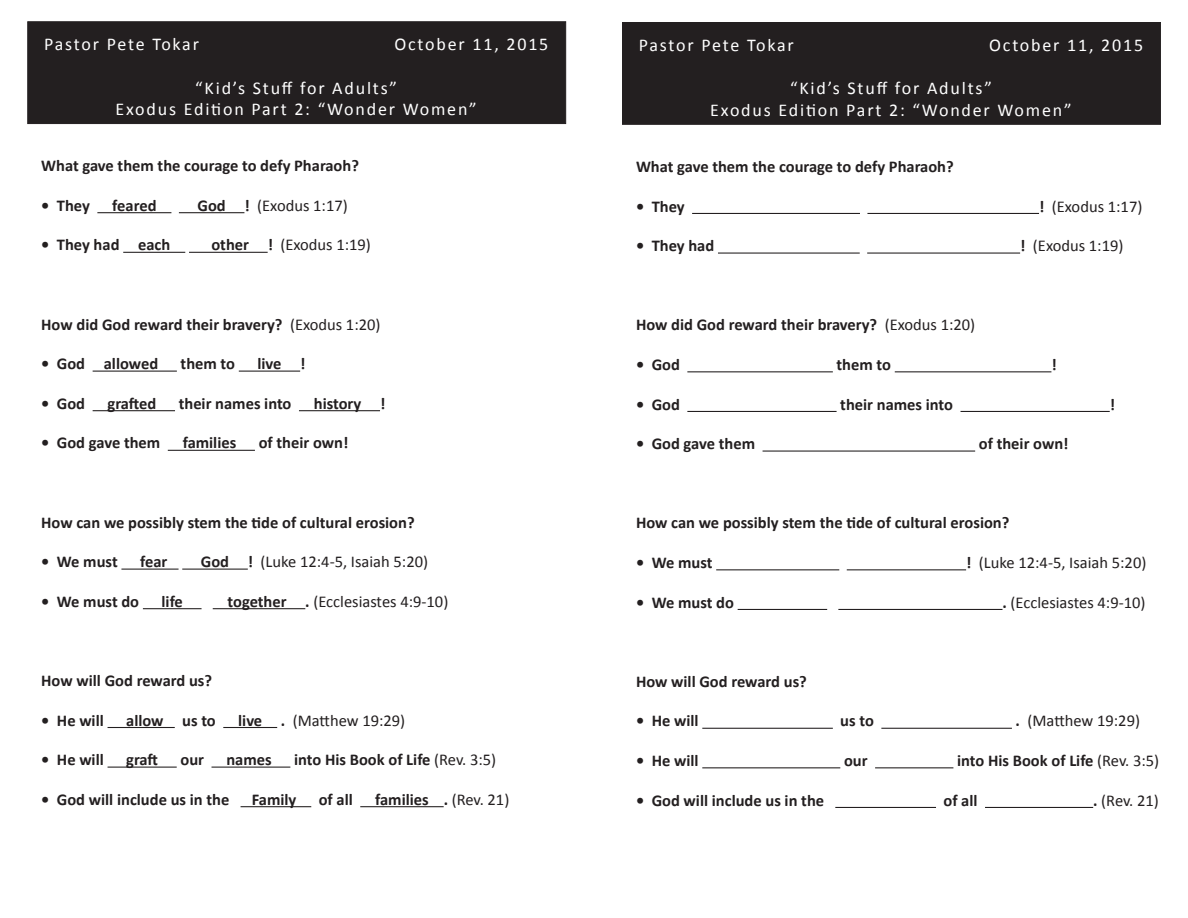
<style>
.page{position:relative;width:1188px;height:918px;background:#fff}
.page>*{position:absolute;margin:0;border:0;box-sizing:border-box;transform-origin:0 0}
.t1{font:18px/21.6px "Calibri";letter-spacing:.1em;color:#fff;text-align:center}
.t2{font:700 16.5px "Calibri";color:#231f20}
.t3{font:16.5px "Calibri";color:#231f20}
.s1{font-weight:700}
.s2{font-weight:400}
</style>
<div class="page">
<div style="left:622px;top:22px;width:539px;height:103px;background:#231f20;border:1px solid #231f20"></div>
<hr style="left:692px;top:213px;width:168px;height:1px;background:#231f20">
<hr style="left:867px;top:213px;width:172px;height:1px;background:#231f20">
<hr style="left:718px;top:253px;width:142px;height:1px;background:#231f20">
<hr style="left:867px;top:253px;width:153px;height:1px;background:#231f20">
<hr style="left:687px;top:371px;width:146px;height:1px;background:#231f20">
<hr style="left:895px;top:371px;width:156px;height:1px;background:#231f20">
<hr style="left:687px;top:411px;width:150px;height:1px;background:#231f20">
<hr style="left:961px;top:411px;width:149px;height:1px;background:#231f20">
<hr style="left:763px;top:451px;width:212px;height:1px;background:#231f20">
<hr style="left:716px;top:569px;width:123px;height:1px;background:#231f20">
<hr style="left:847px;top:569px;width:119px;height:1px;background:#231f20">
<hr style="left:738px;top:609px;width:89px;height:1px;background:#231f20">
<hr style="left:838px;top:609px;width:165px;height:1px;background:#231f20">
<hr style="left:702px;top:728px;width:131px;height:1px;background:#231f20">
<hr style="left:881px;top:728px;width:131px;height:1px;background:#231f20">
<hr style="left:702px;top:767px;width:138px;height:1px;background:#231f20">
<hr style="left:875px;top:767px;width:78px;height:1px;background:#231f20">
<hr style="left:835px;top:807px;width:101px;height:1px;background:#231f20">
<hr style="left:985px;top:807px;width:108px;height:1px;background:#231f20">
<div style="left:27px;top:21px;width:539px;height:103px;background:#231f20;border:1px solid #231f20"></div>
<hr style="left:97px;top:212px;width:74px;height:1px;background:#231f20">
<hr style="left:179px;top:212px;width:65px;height:1px;background:#231f20">
<hr style="left:123px;top:252px;width:62px;height:1px;background:#231f20">
<hr style="left:189px;top:252px;width:79px;height:1px;background:#231f20">
<hr style="left:93px;top:371px;width:84px;height:1px;background:#231f20">
<hr style="left:239px;top:371px;width:61px;height:1px;background:#231f20">
<hr style="left:93px;top:410px;width:82px;height:1px;background:#231f20">
<hr style="left:299px;top:410px;width:81px;height:1px;background:#231f20">
<hr style="left:168px;top:450px;width:87px;height:1px;background:#231f20">
<hr style="left:121px;top:569px;width:58px;height:1px;background:#231f20">
<hr style="left:182px;top:569px;width:66px;height:1px;background:#231f20">
<hr style="left:143px;top:608px;width:59px;height:1px;background:#231f20">
<hr style="left:213px;top:608px;width:92px;height:1px;background:#231f20">
<hr style="left:108px;top:727px;width:67px;height:1px;background:#231f20">
<hr style="left:223px;top:727px;width:54px;height:1px;background:#231f20">
<hr style="left:108px;top:767px;width:69px;height:1px;background:#231f20">
<hr style="left:212px;top:767px;width:78px;height:1px;background:#231f20">
<hr style="left:241px;top:806px;width:70px;height:1px;background:#231f20">
<hr style="left:360px;top:806px;width:84px;height:1px;background:#231f20">
<p class="t1" style="left:44px;top:34px;width:156px">Pastor Pete Tokar</p>
<p class="t1" style="left:394px;top:34px;width:155px">October 11, 2015</p>
<p class="t1" style="left:116px;top:77px;width:363px">“Kid’s Stuff for Adults”<br>Exodus Edition Part 2: “Wonder Women”</p>
<p class="t2" style="left:41px;top:155px;width:319px">What gave them the courage to defy Pharaoh?</p>
<p class="t2" style="left:41px;top:195px;width:50px">• They</p>
<p class="t2" style="left:112px;top:195px;width:46px">feared</p>
<p class="t3" style="left:198px;top:195px;width:152px"><span class="s1">God !</span> (Exodus 1:17)</p>
<p class="t2" style="left:41px;top:234px;width:131px">• They had each</p>
<p class="t3" style="left:211px;top:235px;width:161px"><span class="s1">other !</span> (Exodus 1:19)</p>
<p class="t2" style="left:41px;top:314px;width:341px">How did God reward their bravery? <span class="s2">(Exodus 1:20)</span></p>
<p class="t2" style="left:41px;top:353px;width:118px">• God allowed</p>
<p class="t2" style="left:181px;top:353px;width:56px">them to</p>
<p class="t2" style="left:257px;top:353px;width:50px">live !</p>
<p class="t2" style="left:41px;top:393px;width:45px">• God</p>
<p class="t2" style="left:108px;top:393px;width:50px">grafted</p>
<p class="t2" style="left:179px;top:393px;width:114px">their names into</p>
<p class="t2" style="left:314px;top:393px;width:73px">history !</p>
<p class="t2" style="left:41px;top:432px;width:121px">• God gave them</p>
<p class="t2" style="left:183px;top:432px;width:55px">families</p>
<p class="t2" style="left:259px;top:432px;width:91px">of their own!</p>
<p class="t2" style="left:41px;top:512px;width:375px">How can we possibly stem the tide of cultural erosion?</p>
<p class="t2" style="left:41px;top:551px;width:78px">• We must</p>
<p class="t2" style="left:140px;top:551px;width:29px">fear</p>
<p class="t3" style="left:201px;top:551px;width:229px"><span class="s1">God !</span> (Luke 12:4-5, Isaiah 5:20)</p>
<p class="t2" style="left:41px;top:591px;width:99px">• We must do</p>
<p class="t2" style="left:162px;top:591px;width:23px">life</p>
<p class="t3" style="left:228px;top:591px;width:222px"><span class="s1">together .</span> (Ecclesiastes 4:9-10)</p>
<p class="t2" style="left:41px;top:670px;width:172px">How will God reward us?</p>
<p class="t2" style="left:41px;top:710px;width:64px">• He will</p>
<p class="t2" style="left:126px;top:710px;width:91px">allow us to</p>
<p class="t3" style="left:238px;top:710px;width:169px"><span class="s1">live .</span> (Matthew 19:29)</p>
<p class="t2" style="left:41px;top:749px;width:64px">• He will</p>
<p class="t2" style="left:126px;top:749px;width:33px">graft</p>
<p class="t2" style="left:180px;top:749px;width:25px">our</p>
<p class="t2" style="left:226px;top:749px;width:47px">names</p>
<p class="t2" style="left:294px;top:749px;width:204px">into His Book of Life <span class="s2">(Rev. 3:5)</span></p>
<p class="t2" style="left:41px;top:789px;width:190px">• God will include us in the</p>
<p class="t2" style="left:252px;top:789px;width:46px">Family</p>
<p class="t2" style="left:319px;top:789px;width:36px">of all</p>
<p class="t2" style="left:375px;top:789px;width:136px">families . <span class="s2">(Rev. 21)</span></p>
<p class="t1" style="left:639px;top:34px;width:156px">Pastor Pete Tokar</p>
<p class="t1" style="left:989px;top:34px;width:155px">October 11, 2015</p>
<p class="t1" style="left:710px;top:78px;width:363px">“Kid’s Stuff for Adults”<br>Exodus Edition Part 2: “Wonder Women”</p>
<p class="t2" style="left:636px;top:156px;width:319px">What gave them the courage to defy Pharaoh?</p>
<p class="t2" style="left:636px;top:196px;width:50px">• They</p>
<p class="t3" style="left:1039px;top:196px;width:105px"><span class="s1">!</span> (Exodus 1:17)</p>
<p class="t2" style="left:636px;top:235px;width:80px">• They had</p>
<p class="t3" style="left:1020px;top:235px;width:105px"><span class="s1">!</span> (Exodus 1:19)</p>
<p class="t2" style="left:636px;top:314px;width:341px">How did God reward their bravery? <span class="s2">(Exodus 1:20)</span></p>
<p class="t2" style="left:636px;top:354px;width:45px">• God</p>
<p class="t2" style="left:837px;top:354px;width:56px">them to</p>
<p class="t2" style="left:1051px;top:354px;width:7px">!</p>
<p class="t2" style="left:636px;top:394px;width:45px">• God</p>
<p class="t2" style="left:840px;top:394px;width:114px">their names into</p>
<p class="t2" style="left:1110px;top:394px;width:7px">!</p>
<p class="t2" style="left:636px;top:433px;width:121px">• God gave them</p>
<p class="t2" style="left:979px;top:433px;width:91px">of their own!</p>
<p class="t2" style="left:636px;top:512px;width:375px">How can we possibly stem the tide of cultural erosion?</p>
<p class="t2" style="left:636px;top:552px;width:78px">• We must</p>
<p class="t3" style="left:966px;top:552px;width:182px"><span class="s1">!</span> (Luke 12:4-5, Isaiah 5:20)</p>
<p class="t2" style="left:636px;top:592px;width:99px">• We must do</p>
<p class="t3" style="left:1002px;top:592px;width:145px"><span class="s1">.</span> (Ecclesiastes 4:9-10)</p>
<p class="t2" style="left:636px;top:671px;width:172px">How will God reward us?</p>
<p class="t2" style="left:636px;top:710px;width:64px">• He will</p>
<p class="t2" style="left:840px;top:710px;width:35px">us to</p>
<p class="t3" style="left:1016px;top:710px;width:126px"><span class="s1">.</span> (Matthew 19:29)</p>
<p class="t2" style="left:636px;top:750px;width:64px">• He will</p>
<p class="t2" style="left:844px;top:750px;width:25px">our</p>
<p class="t2" style="left:957px;top:750px;width:204px">into His Book of Life <span class="s2">(Rev. 3:5)</span></p>
<p class="t2" style="left:636px;top:790px;width:190px">• God will include us in the</p>
<p class="t2" style="left:943px;top:790px;width:36px">of all</p>
<p class="t3" style="left:1093px;top:790px;width:67px"><span class="s1">.</span> (Rev. 21)</p>
</div>
